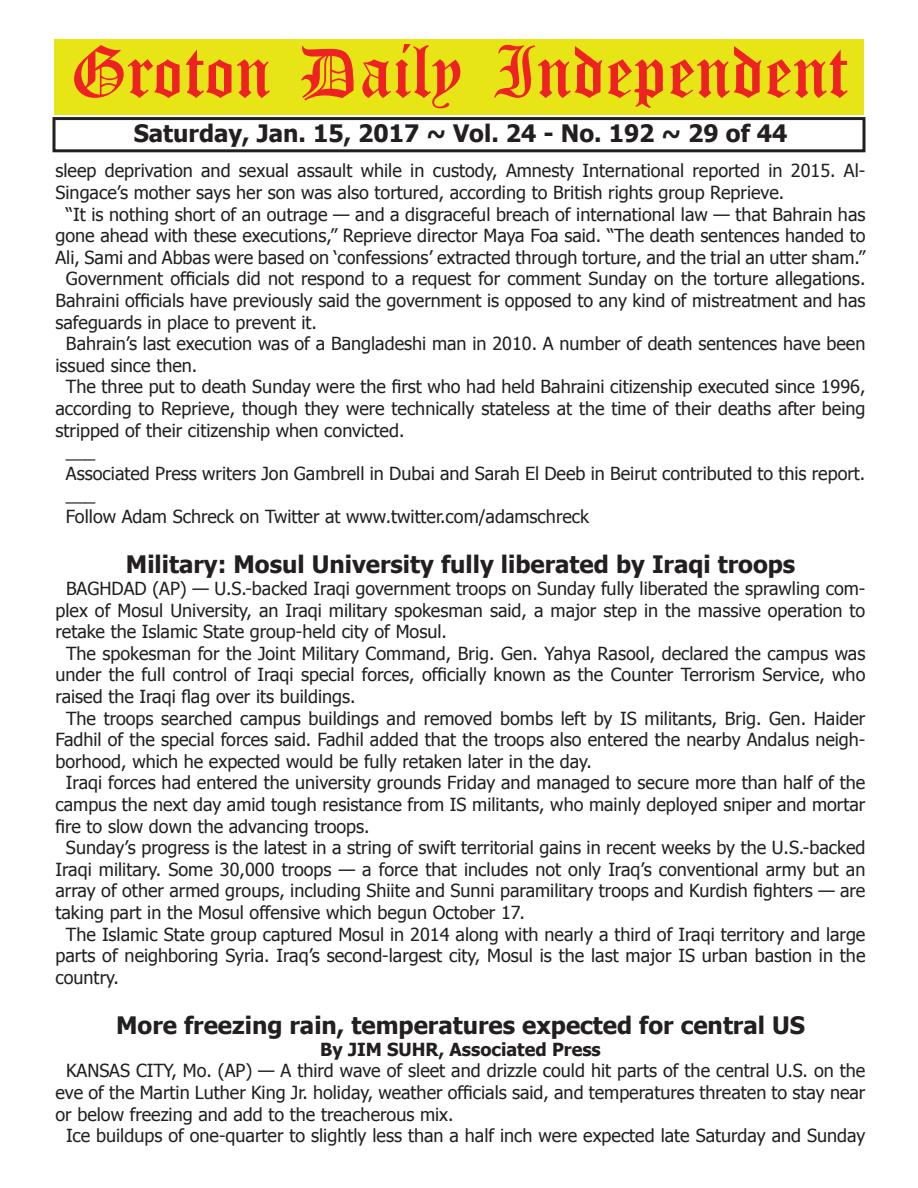
<style>
.page{position:relative;width:918px;height:1188px;background:#fff}
.page>*{position:absolute;margin:0;border:0;box-sizing:border-box;transform-origin:0 0}
.t1{font:54px "Old English Five";color:#ee2123}
.t2{font:700 24px "Tahoma";color:#231f20}
.t3{font:18px "Tahoma";color:#231f20}
.t4{font:700 18px "Tahoma";color:#231f20}
</style>
<div class="page">
<div style="left:52px;top:117px;width:814px;height:35px;border:3px solid #231f20"></div>
<div style="left:54px;top:40px;width:810px;height:75px;background:#e7e515"></div>
<h1 class="t1" style="left:70px;top:47px;width:779px">Groton Daily Independent</h1>
<h2 class="t2" style="left:134px;top:116px;width:655px">Saturday, Jan. 15, 2017 ~ Vol. 24 - No. 192 ~ 29 of 44</h2>
<p class="t3" style="left:56px;top:159px;width:811px">sleep deprivation and sexual assault while in custody, Amnesty International reported in 2015. Al-</p>
<p class="t3" style="left:56px;top:180px;width:730px">Singace’s mother says her son was also tortured, according to British rights group Reprieve.</p>
<p class="t3" style="left:66px;top:202px;width:801px">“It is nothing short of an outrage — and a disgraceful breach of international law — that Bahrain has</p>
<p class="t3" style="left:56px;top:224px;width:811px">gone ahead with these executions,” Reprieve director Maya Foa said. “The death sentences handed to</p>
<p class="t3" style="left:56px;top:245px;width:811px">Ali, Sami and Abbas were based on ‘confessions’ extracted through torture, and the trial an utter sham.”</p>
<p class="t3" style="left:66px;top:267px;width:801px">Government officials did not respond to a request for comment Sunday on the torture allegations.</p>
<p class="t3" style="left:56px;top:288px;width:812px">Bahraini officials have previously said the government is opposed to any kind of mistreatment and has</p>
<p class="t3" style="left:56px;top:310px;width:263px">safeguards in place to prevent it.</p>
<p class="t3" style="left:66px;top:332px;width:801px">Bahrain’s last execution was of a Bangladeshi man in 2010. A number of death sentences have been</p>
<p class="t3" style="left:56px;top:353px;width:143px">issued since then.</p>
<p class="t3" style="left:66px;top:375px;width:801px">The three put to death Sunday were the first who had held Bahraini citizenship executed since 1996,</p>
<p class="t3" style="left:56px;top:396px;width:812px">according to Reprieve, though they were technically stateless at the time of their deaths after being</p>
<p class="t3" style="left:56px;top:418px;width:351px">stripped of their citizenship when convicted.</p>
<p class="t3" style="left:66px;top:440px;width:31px">___</p>
<p class="t3" style="left:66px;top:461px;width:801px">Associated Press writers Jon Gambrell in Dubai and Sarah El Deeb in Beirut contributed to this report.</p>
<p class="t3" style="left:66px;top:483px;width:31px">___</p>
<p class="t3" style="left:66px;top:504px;width:525px">Follow Adam Schreck on Twitter at www.twitter.com/adamschreck</p>
<h2 class="t2" style="left:126px;top:548px;width:671px">Military: Mosul University fully liberated by Iraqi troops</h2>
<p class="t3" style="left:66px;top:576px;width:801px">BAGHDAD (AP) — U.S.-backed Iraqi government troops on Sunday fully liberated the sprawling com-</p>
<p class="t3" style="left:56px;top:598px;width:811px">plex of Mosul University, an Iraqi military spokesman said, a major step in the massive operation to</p>
<p class="t3" style="left:56px;top:620px;width:393px">retake the Islamic State group-held city of Mosul.</p>
<p class="t3" style="left:66px;top:641px;width:801px">The spokesman for the Joint Military Command, Brig. Gen. Yahya Rasool, declared the campus was</p>
<p class="t3" style="left:56px;top:663px;width:811px">under the full control of Iraqi special forces, officially known as the Counter Terrorism Service, who</p>
<p class="t3" style="left:56px;top:684px;width:302px">raised the Iraqi flag over its buildings.</p>
<p class="t3" style="left:66px;top:706px;width:801px">The troops searched campus buildings and removed bombs left by IS militants, Brig. Gen. Haider</p>
<p class="t3" style="left:56px;top:728px;width:812px">Fadhil of the special forces said. Fadhil added that the troops also entered the nearby Andalus neigh-</p>
<p class="t3" style="left:56px;top:749px;width:538px">borhood, which he expected would be fully retaken later in the day.</p>
<p class="t3" style="left:66px;top:771px;width:801px">Iraqi forces had entered the university grounds Friday and managed to secure more than half of the</p>
<p class="t3" style="left:56px;top:792px;width:811px">campus the next day amid tough resistance from IS militants, who mainly deployed sniper and mortar</p>
<p class="t3" style="left:56px;top:814px;width:316px">fire to slow down the advancing troops.</p>
<p class="t3" style="left:66px;top:836px;width:801px">Sunday’s progress is the latest in a string of swift territorial gains in recent weeks by the U.S.-backed</p>
<p class="t3" style="left:56px;top:857px;width:811px">Iraqi military. Some 30,000 troops — a force that includes not only Iraq’s conventional army but an</p>
<p class="t3" style="left:56px;top:879px;width:811px">array of other armed groups, including Shiite and Sunni paramilitary troops and Kurdish fighters — are</p>
<p class="t3" style="left:56px;top:900px;width:471px">taking part in the Mosul offensive which begun October 17.</p>
<p class="t3" style="left:66px;top:922px;width:801px">The Islamic State group captured Mosul in 2014 along with nearly a third of Iraqi territory and large</p>
<p class="t3" style="left:56px;top:944px;width:811px">parts of neighboring Syria. Iraq’s second-largest city, Mosul is the last major IS urban bastion in the</p>
<p class="t3" style="left:56px;top:965px;width:65px">country.</p>
<h2 class="t2" style="left:116px;top:1009px;width:690px">More freezing rain, temperatures expected for central US</h2>
<p class="t4" style="left:320px;top:1037px;width:282px">By JIM SUHR, Associated Press</p>
<p class="t3" style="left:66px;top:1059px;width:801px">KANSAS CITY, Mo. (AP) — A third wave of sleet and drizzle could hit parts of the central U.S. on the</p>
<p class="t3" style="left:56px;top:1080px;width:811px">eve of the Martin Luther King Jr. holiday, weather officials said, and temperatures threaten to stay near</p>
<p class="t3" style="left:56px;top:1102px;width:400px">or below freezing and add to the treacherous mix.</p>
<p class="t3" style="left:66px;top:1124px;width:801px">Ice buildups of one-quarter to slightly less than a half inch were expected late Saturday and Sunday</p>
</div>
